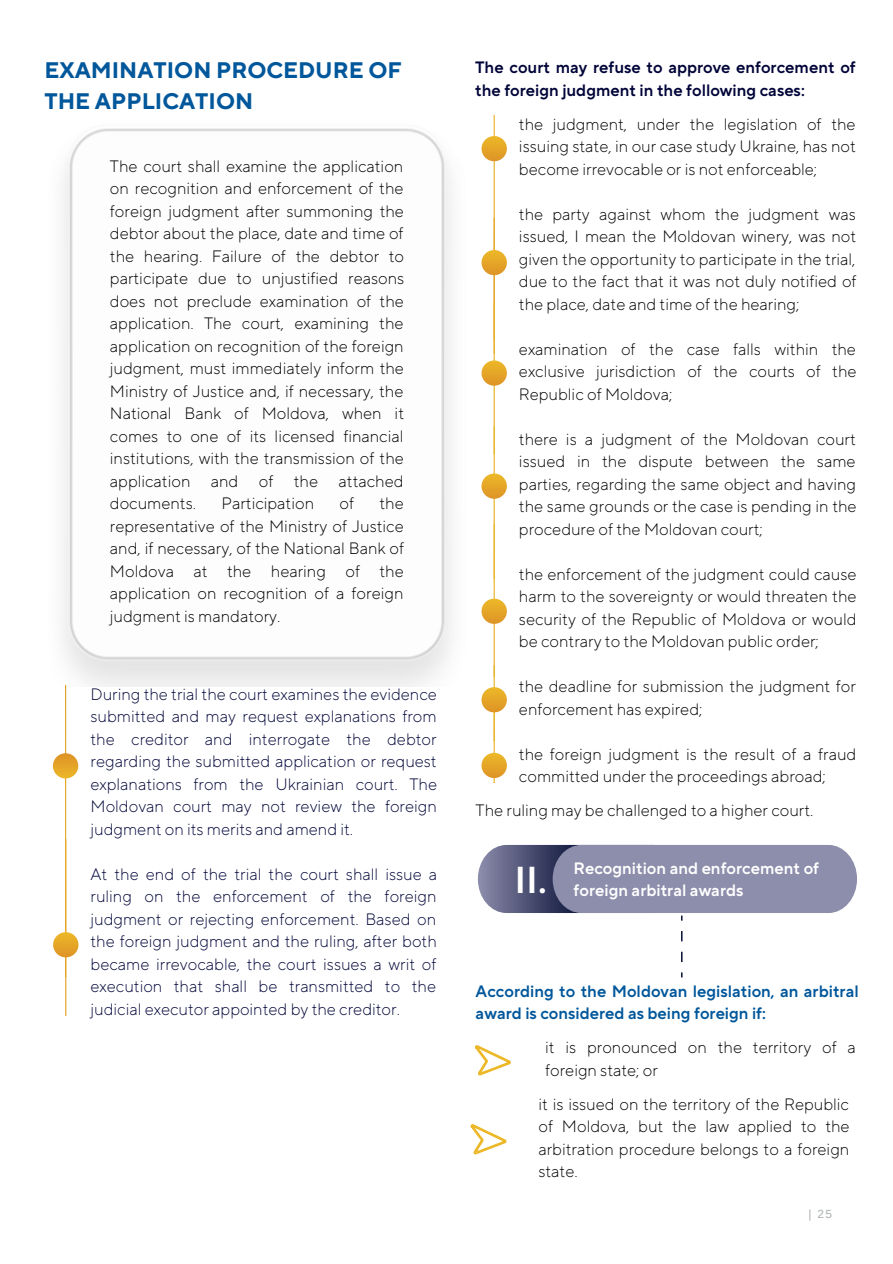
<style>
.page{position:relative;width:893px;height:1264px;background:#fff}
.page>*{position:absolute;margin:0;border:0;box-sizing:border-box;transform-origin:0 0}
.t1{font:600 37.5px "TT Norms Pro";color:#fefefe}
.t2{font:700 22.5px/30.3px "TT Norms Pro";color:#01579b}
.t3{font:300 16.5px/22.5px "TT Norms Pro";color:#000;text-align:justify}
.t4{font:300 16.5px/22.5px "TT Norms Pro";color:#000438;text-align:justify}
.t5{font:600 16.5px/22.5px "TT Norms Pro";color:#01579b}
.t6{font:600 16.5px/22.5px "TT Norms Pro";color:#000438}
.t7{font:600 16.5px "TT Norms Pro";color:#fefefe}
.t8{font:11.85px "Arimo";color:#aaafb1}
</style>
<div class="page">
<img style="left:63px;top:128px;width:388px;height:558px">
<svg style="left:53px;top:753px;width:25px;height:25px"></svg>
<svg style="left:53px;top:932px;width:25px;height:25px"></svg>
<svg style="left:481px;top:136px;width:26px;height:25px"></svg>
<svg style="left:481px;top:250px;width:26px;height:25px"></svg>
<svg style="left:481px;top:360px;width:26px;height:26px"></svg>
<svg style="left:481px;top:473px;width:26px;height:26px"></svg>
<svg style="left:481px;top:598px;width:26px;height:26px"></svg>
<svg style="left:481px;top:687px;width:26px;height:25px"></svg>
<svg style="left:481px;top:752px;width:26px;height:26px"></svg>
<svg style="left:478px;top:845px;width:378px;height:75px;background:#9091ad"></svg>
<svg style="left:475px;top:1045px;width:36px;height:30px"></svg>
<svg style="left:470px;top:1124px;width:37px;height:30px"></svg>
<p class="t2" style="left:44px;top:56px;width:359px">EXAMINATION PROCEDURE OF<br>THE APPLICATION</p>
<p class="t3" style="left:110px;top:155px;width:296px">The court shall examine the application on recognition and enforcement of the foreign judgment after summoning the debtor about the place, date and time of the hearing. Failure of the debtor to participate due to unjustified reasons does not preclude examination of the application. The court, examining the application on recognition of the foreign judgment, must immediately inform the Ministry of Justice and, if necessary, the National Bank of Moldova, when it comes to one of its licensed financial institutions, with the transmission of the application and of the attached documents.</p>
<p class="t3" style="left:221px;top:493px;width:94px">Participation</p>
<p class="t3" style="left:339px;top:493px;width:16px">of</p>
<p class="t3" style="left:110px;top:493px;width:295px;text-indent:269px">the representative of the Ministry of Justice and, if necessary, of the National Bank of Moldova at the hearing of the application on recognition of a foreign judgment is mandatory.</p>
<p class="t4" style="left:90px;top:683px;width:348px">During the trial the court examines the evidence submitted and may request explanations from the creditor and interrogate the debtor regarding the submitted application or request explanations from the Ukrainian court. The Moldovan court may not review the foreign judgment on its merits and amend it.</p>
<p class="t4" style="left:90px;top:863px;width:348px">At the end of the trial the court shall issue a ruling on the enforcement of the foreign judgment or rejecting enforcement. Based on the foreign judgment and the ruling, after both became irrevocable, the court issues a writ of execution that shall be transmitted to the judicial executor appointed by the creditor.</p>
<p class="t6" style="left:475px;top:57px;width:382px">The court may refuse to approve enforcement of the foreign judgment in the following cases:</p>
<p class="t3" style="left:519px;top:113px;width:338px">the judgment, under the legislation of the issuing state, in our case study Ukraine, has not become irrevocable or is not enforceable;</p>
<p class="t3" style="left:519px;top:203px;width:339px">the party against whom the judgment was issued, I mean the Moldovan winery, was not given the opportunity to participate in the trial, due to the fact that it was not duly notified of the place, date and time of the hearing;</p>
<p class="t3" style="left:519px;top:338px;width:339px">examination of the case falls within the exclusive jurisdiction of the courts of the Republic of Moldova;</p>
<p class="t3" style="left:519px;top:428px;width:339px">there is a judgment of the Moldovan court issued in the dispute between the same parties, regarding the same object and having the same grounds or the case is pending in the procedure of the Moldovan court;</p>
<p class="t3" style="left:519px;top:563px;width:339px">the enforcement of the judgment could cause harm to the sovereignty or would threaten the security of the Republic of Moldova or would be contrary to the Moldovan public order;</p>
<p class="t3" style="left:519px;top:675px;width:338px">the deadline for submission the judgment for enforcement has expired;</p>
<p class="t3" style="left:519px;top:743px;width:339px">the foreign judgment is the result of a fraud committed under the proceedings abroad;</p>
<p class="t3" style="left:475px;top:799px;width:339px">The ruling may be challenged to a higher court.</p>
<p class="t1" style="left:514px;top:857px;width:34px">II.</p>
<p class="t7" style="left:573px;top:858px;width:247px">Recognition and enforcement of</p>
<p class="t7" style="left:573px;top:880px;width:171px">foreign arbitral awards</p>
<p class="t5" style="left:475px;top:980px;width:384px">According to the Moldovan legislation, an arbitral award is considered as being foreign if:</p>
<p class="t3" style="left:545px;top:1036px;width:312px">it is pronounced on the territory of a foreign state; or</p>
<p class="t3" style="left:538px;top:1093px;width:313px">it is issued on the territory of the Republic of Moldova, but the law applied to the arbitration procedure belongs to a foreign state.</p>
<p class="t8" style="left:808px;top:1207px;width:25px">| 25</p>
</div>
